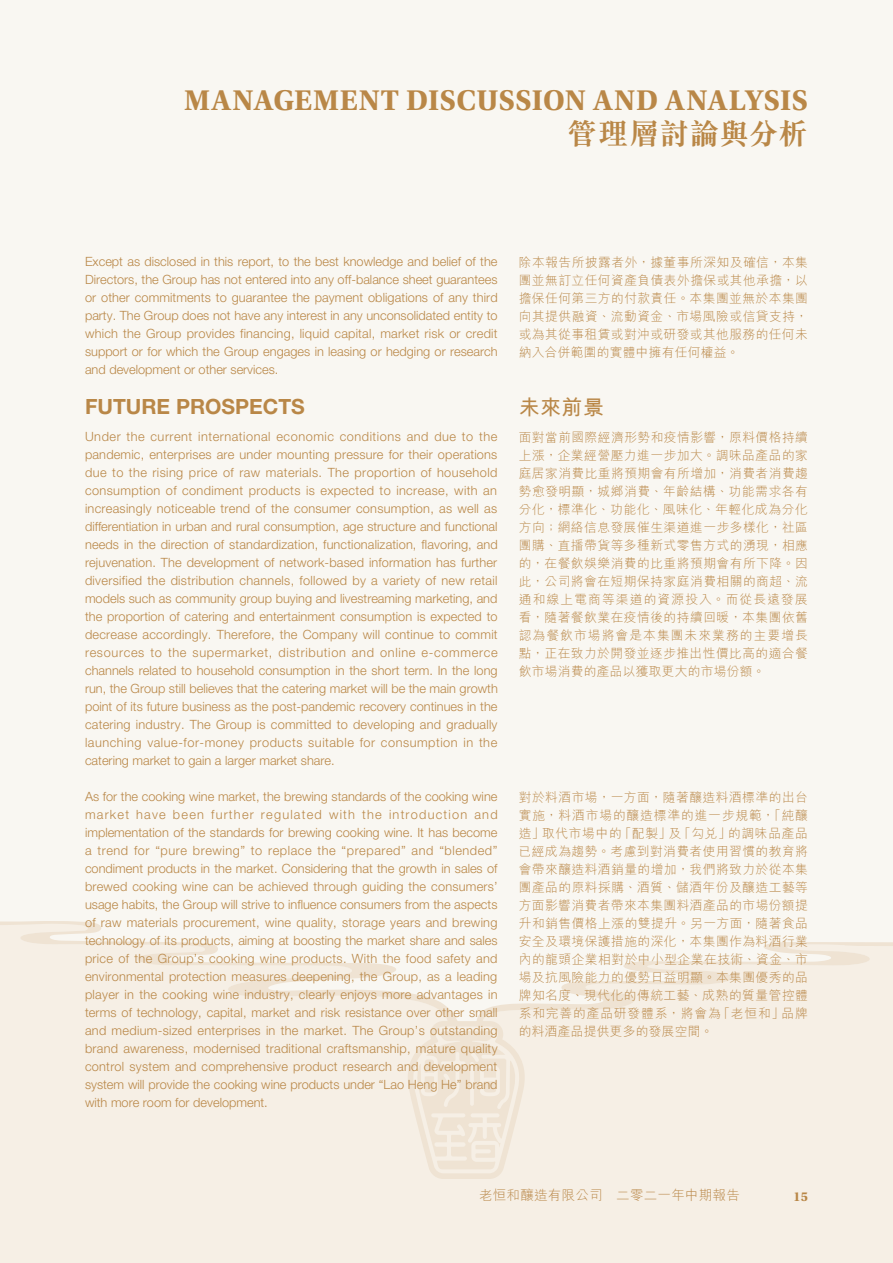
<style>
.page{position:relative;width:893px;height:1263px;background:#f9f7f2}
.page>*{position:absolute;margin:0;border:0;box-sizing:border-box;transform-origin:0 0}
.t1{font:700 30px "Utopia Std";letter-spacing:.015em;color:#b98747}
.t2{font:700 30px "M Sung HK";letter-spacing:-.005em;color:#b98747}
._01_H1_E{font:700 21px "Helvetica Neue LT Std";color:#b98747}
._001_H1_C{font:700 21px "M Hei HK";color:#b98747}
.t3{font:300 13.5px "M Hei HK";letter-spacing:.02em;color:#b98747}
.t4{font:700 13.5px "Utopia Std";color:#b98747}
._00_txt_E{font:300 12.75px/18px "Helvetica Neue LT Std";color:#b98747;text-align:justify}
._000_txt_C{font:300 12.75px/18px "M Hei HK";letter-spacing:.03em;color:#b98747;text-align:justify}
</style>
<div class="page">
<div style="left:0;top:1023px;width:893px;height:240px;background:#f6efe5"></div>
<svg style="left:0;top:921px;width:405px;height:102px;fill:#f6efe5"></svg>
<svg style="left:405px;top:942px;width:488px;height:237px"></svg>
<h1 class="t1" style="left:184px;top:83px;width:625px">MANAGEMENT DISCUSSION AND ANALYSIS</h1>
<h1 class="t2" style="left:567px;top:118px;width:242px">管理層討論與分析</h1>
<p class="_00_txt_E" style="left:85px;top:252px;width:414px">Except as disclosed in this report, to the best knowledge and belief of the Directors, the Group has not entered into any off-balance sheet guarantees or other commitments to guarantee the payment obligations of any third party. The Group does not have any interest in any unconsolidated entity to which the Group provides financing, liquid capital, market risk or credit support or for which the Group engages in leasing or hedging or research and development or other services.</p>
<p class="_01_H1_E" style="left:85px;top:394px;width:221px">FUTURE PROSPECTS</p>
<p class="_00_txt_E" style="left:85px;top:427px;width:414px">Under the current international economic conditions and due to the pandemic, enterprises are under mounting pressure for their operations due to the rising price of raw materials. The proportion of household consumption of condiment products is expected to increase, with an increasingly noticeable trend of the consumer consumption, as well as differentiation in urban and rural consumption, age structure and functional needs in the direction of standardization, functionalization, flavoring, and rejuvenation. The development of network-based information has further diversified the distribution channels, followed by a variety of new retail models such as community group buying and livestreaming marketing, and the proportion of catering and entertainment consumption is expected to decrease accordingly. Therefore, the Company will continue to commit resources to the supermarket, distribution and online e-commerce channels related to household consumption in the short term. In the long run, the Group still believes that the catering market will be the main growth point of its future business as the post-pandemic recovery continues in the catering industry. The Group is committed to developing and gradually launching value-for-money products suitable for consumption in the catering market to gain a larger market share.</p>
<p class="_00_txt_E" style="left:85px;top:787px;width:414px">As for the cooking wine market, the brewing standards of the cooking wine market have been further regulated with the introduction and implementation of the standards for brewing cooking wine. It has become a trend for “pure brewing” to replace the “prepared” and “blended” condiment products in the market. Considering that the growth in sales of brewed cooking wine can be achieved through guiding the consumers’ usage habits, the Group will strive to influence consumers from the aspects of raw materials procurement, wine quality, storage years and brewing technology of its products, aiming at boosting the market share and sales price of the Group’s cooking wine products. With the food safety and environmental protection measures deepening, the Group, as a leading player in the cooking wine industry, clearly enjoys more advantages in terms of technology, capital, market and risk resistance over other small and medium-sized enterprises in the market. The Group’s outstanding brand awareness, modernised traditional craftsmanship, mature quality control system and comprehensive product research and development system will provide the cooking wine products under “Lao Heng He” brand with more room for development.</p>
<p class="_000_txt_C" style="left:519px;top:253px;width:291px">除本報告所披露者外，據董事所深知及確信，本集團並無訂立任何資產負債表外擔保或其他承擔，以擔保任何第三方的付款責任。本集團並無於本集團向其提供融資、流動資金、市場風險或信貸支持，或為其從事租賃或對沖或研發或其他服務的任何未納入合併範圍的實體中擁有任何權益。</p>
<p class="_001_H1_C" style="left:519px;top:392px;width:87px">未來前景</p>
<p class="_000_txt_C" style="left:519px;top:428px;width:291px">面對當前國際經濟形勢和疫情影響，原料價格持續上漲，企業經營壓力進一步加大。調味品產品的家庭居家消費比重將預期會有所增加，消費者消費趨勢愈發明顯，城鄉消費、年齡結構、功能需求各有分化，標準化、功能化、風味化、年輕化成為分化方向；網絡信息發展催生渠道進一步多樣化，社區團購、直播帶貨等多種新式零售方式的湧現，相應的，在餐飲娛樂消費的比重將預期會有所下降。因此，公司將會在短期保持家庭消費相關的商超、流通和線上電商等渠道的資源投入。而從長遠發展看，隨著餐飲業在疫情後的持續回暖，本集團依舊認為餐飲市場將會是本集團未來業務的主要增長點，正在致力於開發並逐步推出性價比高的適合餐飲市場消費的產品以獲取更大的市場份額。</p>
<p class="_000_txt_C" style="left:519px;top:788px;width:291px">對於料酒市場，一方面，隨著釀造料酒標準的出台實施，料酒市場的釀造標準的進一步規範，「純釀造」取代市場中的「配製」及「勾兌」的調味品產品已經成為趨勢。考慮到對消費者使用習慣的教育將會帶來釀造料酒銷量的增加，我們將致力於從本集團產品的原料採購、酒質、儲酒年份及釀造工藝等方面影響消費者帶來本集團料酒產品的市場份額提升和銷售價格上漲的雙提升。另一方面，隨著食品安全及環境保護措施的深化，本集團作為料酒行業內的龍頭企業相對於中小型企業在技術、資金、市場及抗風險能力的優勢日益明顯。本集團優秀的品牌知名度、現代化的傳統工藝、成熟的質量管控體系和完善的產品研發體系，將會為「老恒和」品牌的料酒產品提供更多的發展空間。</p>
<p class="t3" style="left:479px;top:1188px;width:262px">老恒和釀造有限公司 二零二一年中期報告</p>
<p class="t4" style="left:794px;top:1188px;width:16px">15</p>
</div>
